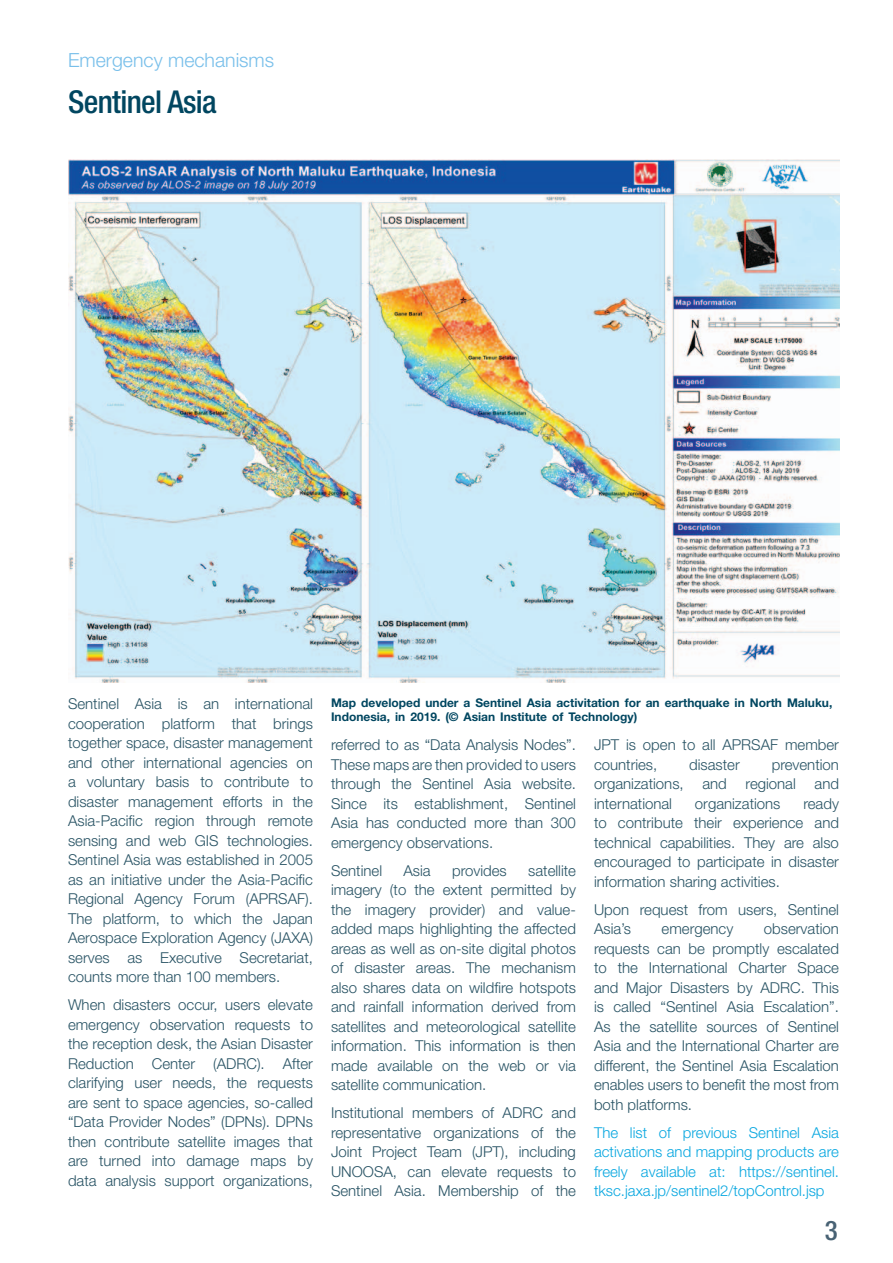
<style>
.page{position:relative;width:893px;height:1263px;background:#fff}
.page>*{position:absolute;margin:0;border:0;box-sizing:border-box;transform-origin:0 0}
.t1{font:500 condensed 31.5px "Helvetica Neue";letter-spacing:-.02em;color:#014660}
.t2{font:500 condensed 27px "Helvetica Neue";color:#486274}
.t3{font:300 19.5px "Helvetica Neue";color:#78bfea}
.t4{font:300 15px/19.5px "Helvetica Neue";color:#285364;text-align:justify}
.t5{font:300 15px/19.5px "Helvetica Neue";color:#08a7e0;text-align:justify}
.t6{font:700 12px/14.4px "Helvetica Neue";color:#014660}
</style>
<div class="page">
<img style="left:68px;top:160px;width:771px;height:522px">
<h3 class="t3" style="left:68px;top:48px;width:208px">Emergency mechanisms</h3>
<h1 class="t1" style="left:68px;top:83px;width:150px">Sentinel Asia</h1>
<p class="t4" style="left:68px;top:694px;width:246px">Sentinel Asia is an international cooperation platform that brings together space, disaster management and other international agencies on a voluntary basis to contribute to disaster management efforts in the Asia-Pacific region through remote sensing and web GIS technologies.<br>Sentinel Asia was established in 2005 as an initiative under the Asia-Pacific Regional Agency Forum (APRSAF).<br>The platform, to which the Japan Aerospace Exploration Agency (JAXA) serves as Executive Secretariat, counts more than 100 members.</p>
<p class="t4" style="left:68px;top:995px;width:246px">When disasters occur, users elevate emergency observation requests to the reception desk, the Asian Disaster Reduction Center (ADRC). After clarifying user needs, the requests are sent to space agencies, so-called “Data Provider Nodes” (DPNs). DPNs then contribute satellite images that are turned into damage maps by data analysis support organizations,</p>
<p class="t6" style="left:331px;top:695px;width:503px">Map developed under a Sentinel Asia activitation for an earthquake in North Maluku,<br>Indonesia, in 2019. (© Asian Institute of Technology)</p>
<p class="t4" style="left:331px;top:735px;width:246px">referred to as “Data Analysis Nodes”.<br>These maps are then provided to users through the Sentinel Asia website.<br>Since its establishment, Sentinel Asia has conducted more than 300 emergency observations.</p>
<p class="t4" style="left:331px;top:860px;width:53px">Sentinel</p>
<p class="t4" style="left:403px;top:860px;width:29px">Asia</p>
<p class="t4" style="left:452px;top:860px;width:56px">provides</p>
<p class="t4" style="left:331px;top:860px;width:246px;text-indent:197px">satellite imagery (to the extent permitted by the imagery provider) and value&shy;added maps highlighting the affected areas as well as on-site digital photos of disaster areas. The mechanism also shares data on wildfire hotspots and rainfall information derived from satellites and meteorological satellite information. This information is then made available on the web or via satellite communication.</p>
<p class="t4" style="left:331px;top:1103px;width:246px">Institutional members of ADRC and representative organizations of the Joint Project Team (JPT), including UNOOSA, can elevate requests to Sentinel Asia. Membership of the</p>
<p class="t4" style="left:594px;top:735px;width:246px">JPT is open to all APRSAF member countries,</p>
<p class="t4" style="left:594px;top:754px;width:246px;text-indent:178px">prevention organizations, and regional and international</p>
<p class="t4" style="left:689px;top:754px;width:52px">disaster</p>
<p class="t4" style="left:594px;top:793px;width:246px;text-indent:209px">ready to contribute their experience and technical capabilities. They are also encouraged to participate in disaster information sharing activities.</p>
<p class="t4" style="left:594px;top:899px;width:246px">Upon request from users, Sentinel<br>Asia’s</p>
<p class="t4" style="left:695px;top:793px;width:87px">organizations</p>
<p class="t4" style="left:594px;top:919px;width:246px;text-indent:170px">observation requests can be promptly escalated to the International Charter Space and Major Disasters by ADRC. This is called “Sentinel Asia Escalation”.<br>As the satellite sources of Sentinel Asia and the International Charter are different, the Sentinel Asia Escalation enables users to benefit the most from both platforms.</p>
<p class="t5" style="left:594px;top:1122px;width:246px">The list of previous Sentinel Asia activations and mapping products are freely available at: https://sentinel. tksc.jaxa.jp/sentinel2/topControl.jsp</p>
<p class="t4" style="left:662px;top:919px;width:73px">emergency</p>
<h2 class="t2" style="left:825px;top:1214px;width:14px">3</h2>
</div>
